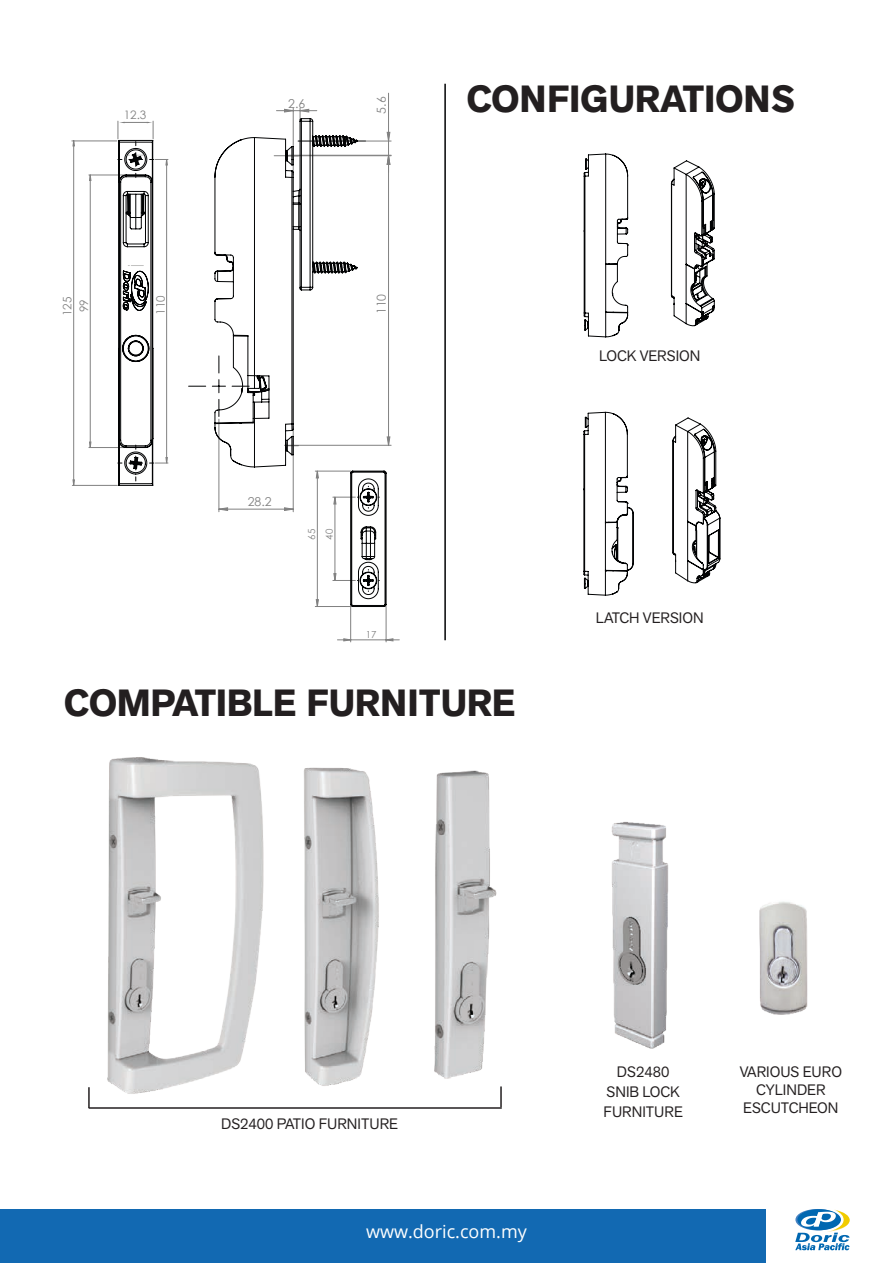
<style>
.page{position:relative;width:893px;height:1263px;background:#fff}
.page>*{position:absolute;margin:0;border:0;box-sizing:border-box;transform-origin:0 0}
.t1{font:700 37.5px "Akzid Grtsk Next";color:#231f20}
.t2{font:18px "Open Sans";color:#fff}
.t3{font:15px/18px "Akzid Grtsk Next";color:#231f20;text-align:center}
.t4{font:12.3px "Century Gothic";color:#818181}
.t5{font:11.7px "Century Gothic";color:#818181}
.t6{font:9.75px/17.5px "Century Gothic";color:#818181}
</style>
<div class="page">
<div style="left:0;top:1209px;width:765px;height:54px;background:#1269b2"></div>
<svg style="left:795px;top:1209px;width:55px;height:41px"></svg>
<hr style="left:341px;top:141px;width:50px;height:1px;background:#818181">
<hr style="left:388px;top:93px;width:1px;height:48px;background:#818181">
<hr style="left:284px;top:445px;width:107px;height:1px;background:#818181">
<hr style="left:289px;top:155px;width:102px;height:1px;background:#818181">
<svg style="left:189px;top:386px;width:17px;height:1px"></svg>
<img style="left:107px;top:757px;width:701px;height:337px">
<hr style="left:88px;top:1087px;width:2px;height:21px;background:#231f20">
<hr style="left:89px;top:1107px;width:413px;height:2px;background:#231f20">
<hr style="left:500px;top:1086px;width:2px;height:21px;background:#231f20">
<svg style="left:584px;top:412px;width:49px;height:183px"></svg>
<svg style="left:673px;top:418px;width:47px;height:165px"></svg>
<hr style="left:444px;top:84px;width:2px;height:556px;background:#020304">
<hr style="left:350px;top:606px;width:1px;height:36px;background:#818181">
<hr style="left:386px;top:606px;width:1px;height:36px;background:#818181">
<svg style="left:337px;top:638px;width:62px;height:3px"></svg>
<svg style="left:212px;top:108px;width:178px;height:499px"></svg>
<svg style="left:584px;top:154px;width:44px;height:183px"></svg>
<svg style="left:671px;top:161px;width:43px;height:165px"></svg>
<hr style="left:72px;top:485px;width:45px;height:1px;background:#818181">
<hr style="left:72px;top:141px;width:45px;height:1px;background:#818181">
<svg style="left:73px;top:121px;width:95px;height:365px"></svg>
<p class="t5" style="left:124px;top:107px;width:24px">12.3</p>
<p class="t5" style="left:59px;top:316px;width:21px;rotate:-90deg">125</p>
<p class="t5" style="left:152px;top:314px;width:21px;rotate:-90deg">110</p>
<p class="t5" style="left:76px;top:312px;width:14px;rotate:-90deg">99</p>
<p class="t4" style="left:288px;top:95px;width:19px">2.6</p>
<p class="t4" style="left:373px;top:114px;width:19px;rotate:-90deg">5.6</p>
<p class="t4" style="left:373px;top:314px;width:22px;rotate:-90deg">110</p>
<p class="t4" style="left:248px;top:493px;width:25px">28.2</p>
<p class="t6" style="left:303px;top:540px;width:12px;rotate:-90deg">65<br>40</p>
<p class="t6" style="left:366px;top:625px;width:12px">17</p>
<p class="t1" style="left:466px;top:74px;width:330px">CONFIGURATIONS</p>
<p class="t3" style="left:599px;top:346px;width:103px">LOCK VERSION</p>
<p class="t3" style="left:596px;top:608px;width:109px">LATCH VERSION</p>
<p class="t1" style="left:64px;top:679px;width:454px">COMPATIBLE FURNITURE</p>
<p class="t3" style="left:221px;top:1114px;width:178px">DS2400 PATIO FURNITURE</p>
<p class="t2" style="left:366px;top:1219px;width:162px">www.doric.com.my</p>
<p class="t3" style="left:617px;top:1062px;width:54px">DS2480</p>
<p class="t3" style="left:607px;top:1082px;width:75px">SNIB LOCK</p>
<p class="t3" style="left:603px;top:1102px;width:81px">FURNITURE</p>
<p class="t3" style="left:740px;top:1062px;width:104px">VARIOUS EURO<br>CYLINDER<br>ESCUTCHEON</p>
</div>
